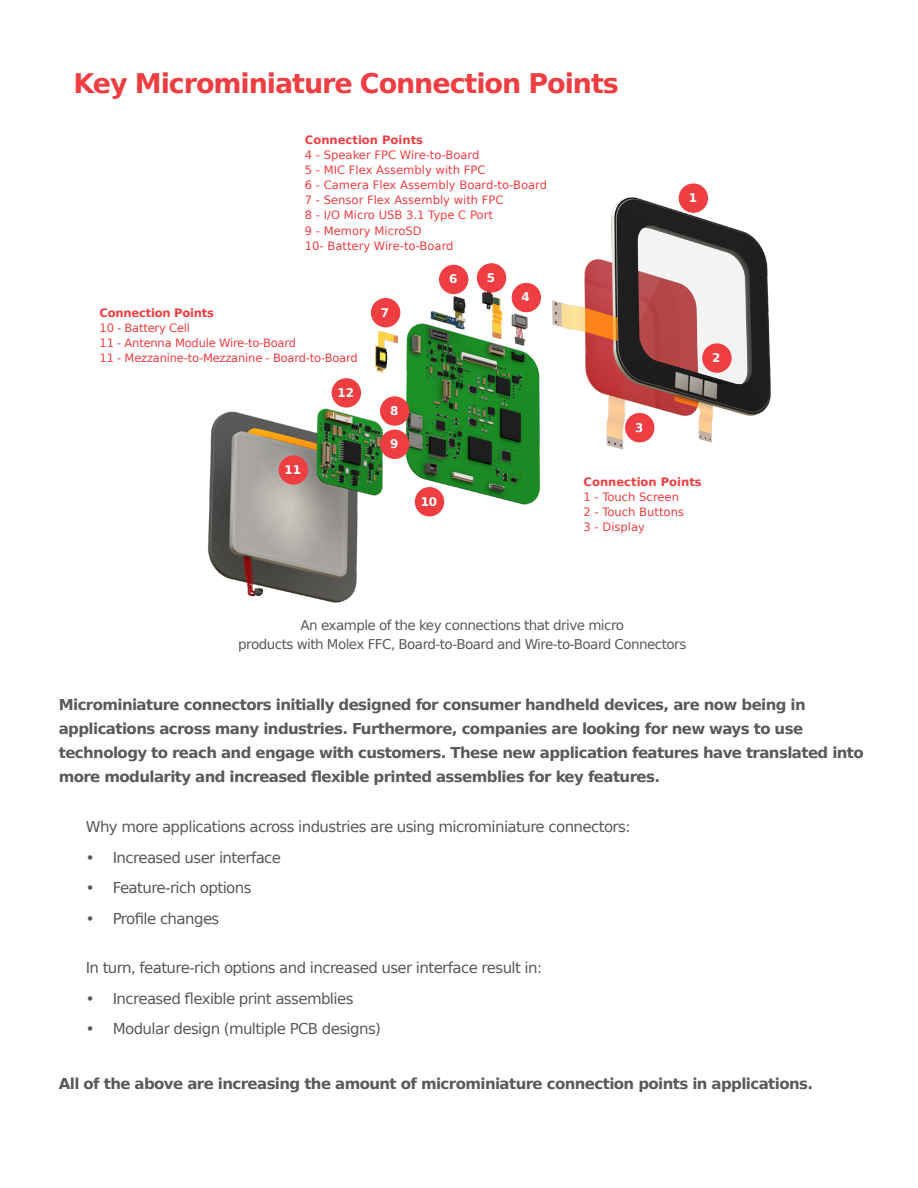
<style>
.page{position:relative;width:918px;height:1188px;background:#fff}
.page>*{position:absolute;margin:0;border:0;box-sizing:border-box;transform-origin:0 0}
.t1{font:700 27px "Bitstream Vera Sans";letter-spacing:-.04em;color:#ef3e42}
.t2{font:700 15px/24px "Bitstream Vera Sans";letter-spacing:-.04em;color:#58595b}
.t3{font:15px "Bitstream Vera Sans";letter-spacing:-.04em;color:#58595b}
.t4{font:13.5px/19.5px "Bitstream Vera Sans";letter-spacing:-.04em;color:#58595b;text-align:center}
.t5{font:700 11.85px "Bitstream Vera Sans";color:#fff}
.t6{font:11.55px/15.1px "Bitstream Vera Sans";color:#ef3e42}
.t7{font:11.55px/15.1px "Bitstream Vera Sans";letter-spacing:-.02em;color:#ef3e42}
.t8{font:700 11.55px "Bitstream Vera Sans";color:#ef3e42}
.t9{font:700 11.55px "Bitstream Vera Sans";letter-spacing:-.02em;color:#ef3e42}
</style>
<div class="page">
<img style="left:207px;top:189px;width:564px;height:414px">
<div style="left:679px;top:183px;width:29px;height:30px;background:#ef3e42;border-radius:50%"></div>
<div style="left:625px;top:413px;width:29px;height:29px;background:#ef3e42;border-radius:50%"></div>
<div style="left:512px;top:283px;width:29px;height:29px;background:#ef3e42;border-radius:50%"></div>
<div style="left:477px;top:263px;width:29px;height:30px;background:#ef3e42;border-radius:50%"></div>
<div style="left:439px;top:265px;width:29px;height:29px;background:#ef3e42;border-radius:50%"></div>
<div style="left:371px;top:298px;width:29px;height:29px;background:#ef3e42;border-radius:50%"></div>
<div style="left:332px;top:378px;width:29px;height:30px;background:#ef3e42;border-radius:50%"></div>
<div style="left:279px;top:455px;width:29px;height:30px;background:#ef3e42;border-radius:50%"></div>
<div style="left:415px;top:487px;width:29px;height:29px;background:#ef3e42;border-radius:50%"></div>
<div style="left:380px;top:430px;width:29px;height:29px;background:#ef3e42;border-radius:50%"></div>
<div style="left:380px;top:396px;width:29px;height:30px;background:#ef3e42;border-radius:50%"></div>
<div style="left:702px;top:343px;width:30px;height:30px;background:#ef3e42;border-radius:50%"></div>
<h1 class="t1" style="left:73px;top:68px;width:547px">Key Microminiature Connection Points</h1>
<p class="t8" style="left:305px;top:133px;width:120px">Connection Points</p>
<p class="t6" style="left:305px;top:147px;width:244px">4 - Speaker FPC Wire-to-Board<br>5 - MIC Flex Assembly with FPC<br>6 - Camera Flex Assembly Board-to-Board<br>7 - Sensor Flex Assembly with FPC<br>8 - I/O Micro USB 3.1 Type C Port<br>9 - Memory MicroSD<br>10- Battery Wire-to-Board</p>
<p class="t9" style="left:100px;top:306px;width:116px">Connection Points</p>
<p class="t7" style="left:100px;top:321px;width:260px">10 - Battery Cell<br>11 - Antenna Module Wire-to-Board<br>11 - Mezzanine-to-Mezzanine - Board-to-Board</p>
<p class="t5" style="left:285px;top:463px;width:18px">11</p>
<p class="t5" style="left:337px;top:386px;width:18px">12</p>
<p class="t5" style="left:381px;top:306px;width:10px">7</p>
<p class="t5" style="left:449px;top:272px;width:10px">6</p>
<p class="t5" style="left:487px;top:271px;width:10px">5</p>
<p class="t5" style="left:390px;top:404px;width:10px">8</p>
<p class="t5" style="left:390px;top:437px;width:10px">9</p>
<p class="t5" style="left:421px;top:495px;width:18px">10</p>
<p class="t5" style="left:522px;top:290px;width:10px">4</p>
<p class="t5" style="left:689px;top:191px;width:10px">1</p>
<p class="t5" style="left:712px;top:351px;width:10px">2</p>
<p class="t5" style="left:635px;top:421px;width:10px">3</p>
<p class="t8" style="left:584px;top:475px;width:120px">Connection Points</p>
<p class="t6" style="left:584px;top:489px;width:102px">1 - Touch Screen<br>2 - Touch Buttons<br>3 - Display</p>
<p class="t4" style="left:238px;top:616px;width:450px">An example of the key connections that drive micro<br>products with Molex FFC, Board-to-Board and Wire-to-Board Connectors</p>
<p class="t2" style="left:59px;top:693px;width:807px">Microminiature connectors initially designed for consumer handheld devices, are now being in applications across many industries. Furthermore, companies are looking for new ways to use technology to reach and engage with customers. These new application features have translated into more modularity and increased flexible printed assemblies for key features.</p>
<p class="t3" style="left:86px;top:818px;width:546px">Why more applications across industries are using microminiature connectors:</p>
<p class="t3" style="left:86px;top:849px;width:197px">• Increased user interface</p>
<p class="t3" style="left:86px;top:879px;width:167px">• Feature-rich options</p>
<p class="t3" style="left:86px;top:910px;width:135px">• Profile changes</p>
<p class="t3" style="left:86px;top:959px;width:458px">In turn, feature-rich options and increased user interface result in:</p>
<p class="t3" style="left:86px;top:990px;width:269px">• Increased flexible print assemblies</p>
<p class="t3" style="left:86px;top:1020px;width:297px">• Modular design (multiple PCB designs)</p>
<p class="t2" style="left:59px;top:1072px;width:756px">All of the above are increasing the amount of microminiature connection points in applications.</p>
</div>
